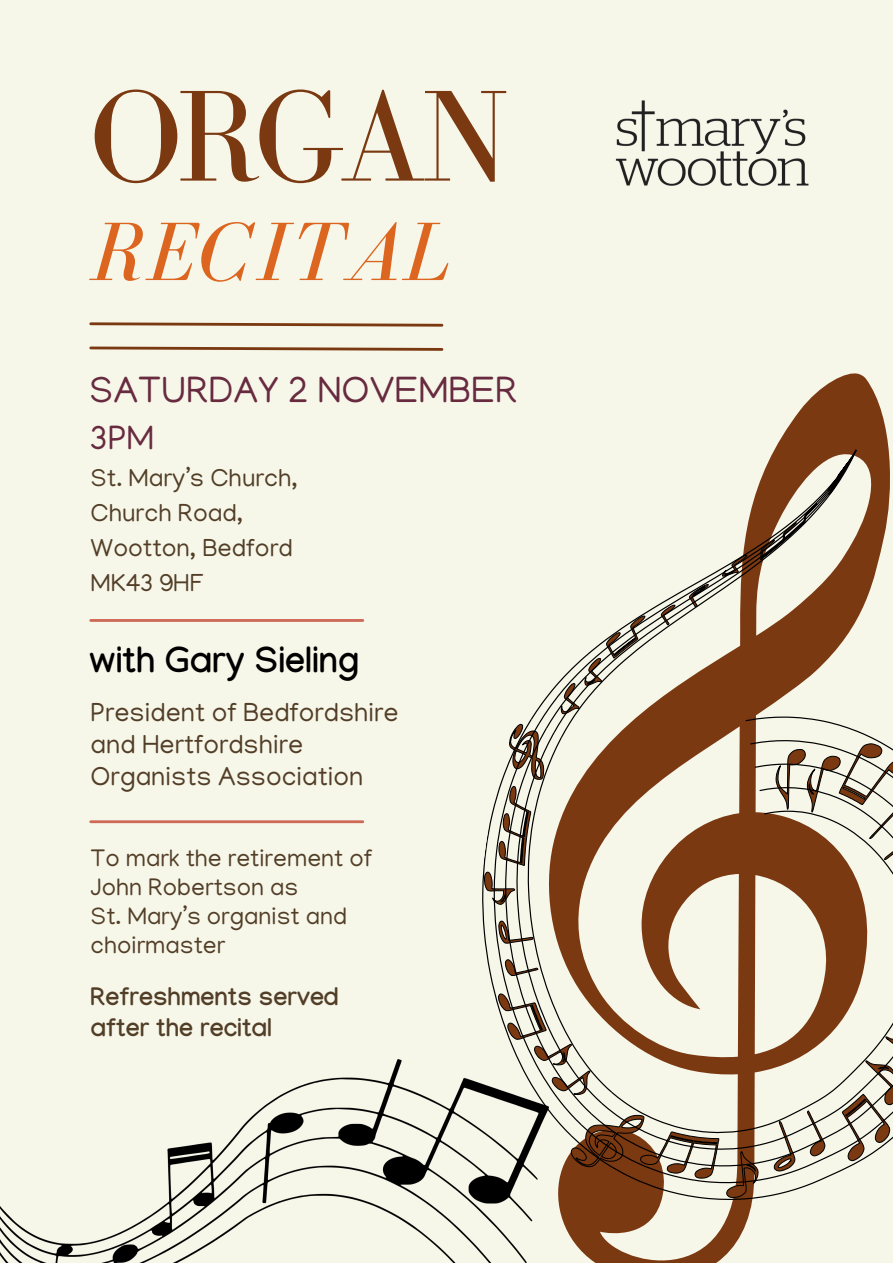
<style>
.page{position:relative;width:893px;height:1263px;background:#f6f6e9}
.page>*{position:absolute;margin:0;border:0;box-sizing:border-box;transform-origin:0 0}
.t1{font:133.35px "Bodoni FLF";letter-spacing:-.04em;color:#7b3911}
.t2{font:italic 85.2px "Bodoni FLF";letter-spacing:.04em;color:#dc661f}
.t3{font:37.5px "Manjari";color:#672a3f}
.t4{font:700 36px "Manjari";color:#000}
.t5{font:34.58px "Manjari";color:#672a3f}
.t6{font:26.7px/32.1px "Manjari";color:#523e27}
.t7{font:25.2px "Manjari";color:#523e27}
.t8{font:700 25.2px/30.4px "Manjari";color:#523e27}
.t9{font:24.45px/29.2px "Manjari";color:#523e27}
</style>
<div class="page">
<svg style="left:89px;top:322px;width:355px;height:5px"></svg>
<svg style="left:89px;top:346px;width:355px;height:5px"></svg>
<hr style="left:91px;top:820px;width:272px;height:3px;background:#ce6857">
<hr style="left:91px;top:619px;width:272px;height:3px;background:#ce6857">
<svg style="left:558px;top:373px;width:332px;height:890px"></svg>
<svg style="left:534px;top:409px;width:323px;height:351px"></svg>
<svg style="left:652px;top:733px;width:8px;height:239px"></svg>
<svg style="left:644px;top:729px;width:8px;height:243px"></svg>
<svg style="left:636px;top:724px;width:8px;height:248px"></svg>
<svg style="left:628px;top:719px;width:8px;height:253px"></svg>
<svg style="left:482px;top:714px;width:146px;height:423px"></svg>
<svg style="left:564px;top:997px;width:329px;height:235px"></svg>
<svg style="left:703px;top:708px;width:190px;height:346px"></svg>
<img style="left:0;top:1060px;width:548px;height:203px">
<img style="left:615px;top:100px;width:194px;height:86px">
<h1 class="t1" style="left:89px;top:64px;width:421px">ORGAN</h1>
<h2 class="t2" style="left:91px;top:206px;width:363px">RECITAL</h2>
<p class="t3" style="left:89px;top:374px;width:429px">SATURDAY 2 NOVEMBER</p>
<h3 class="t5" style="left:89px;top:423px;width:67px">3PM</h3>
<p class="t7" style="left:91px;top:467px;width:209px">St. Mary’s Church,</p>
<p class="t7" style="left:91px;top:502px;width:154px">Church Road,</p>
<p class="t7" style="left:91px;top:537px;width:204px">Wootton, Bedford</p>
<p class="t7" style="left:91px;top:572px;width:115px">MK43 9HF</p>
<h5 class="t4" style="left:89px;top:645px;width:271px">with Gary Sieling</h5>
<p class="t6" style="left:91px;top:700px;width:310px">President of Bedfordshire and Hertfordshire<br>Organists Association</p>
<h4 class="t9" style="left:91px;top:846px;width:283px">To mark the retirement of<br>John Robertson as</h4>
<p class="t9" style="left:91px;top:905px;width:258px">St. Mary’s organist and choirmaster</p>
<p class="t8" style="left:91px;top:986px;width:250px">Refreshments served after the recital</p>
</div>
